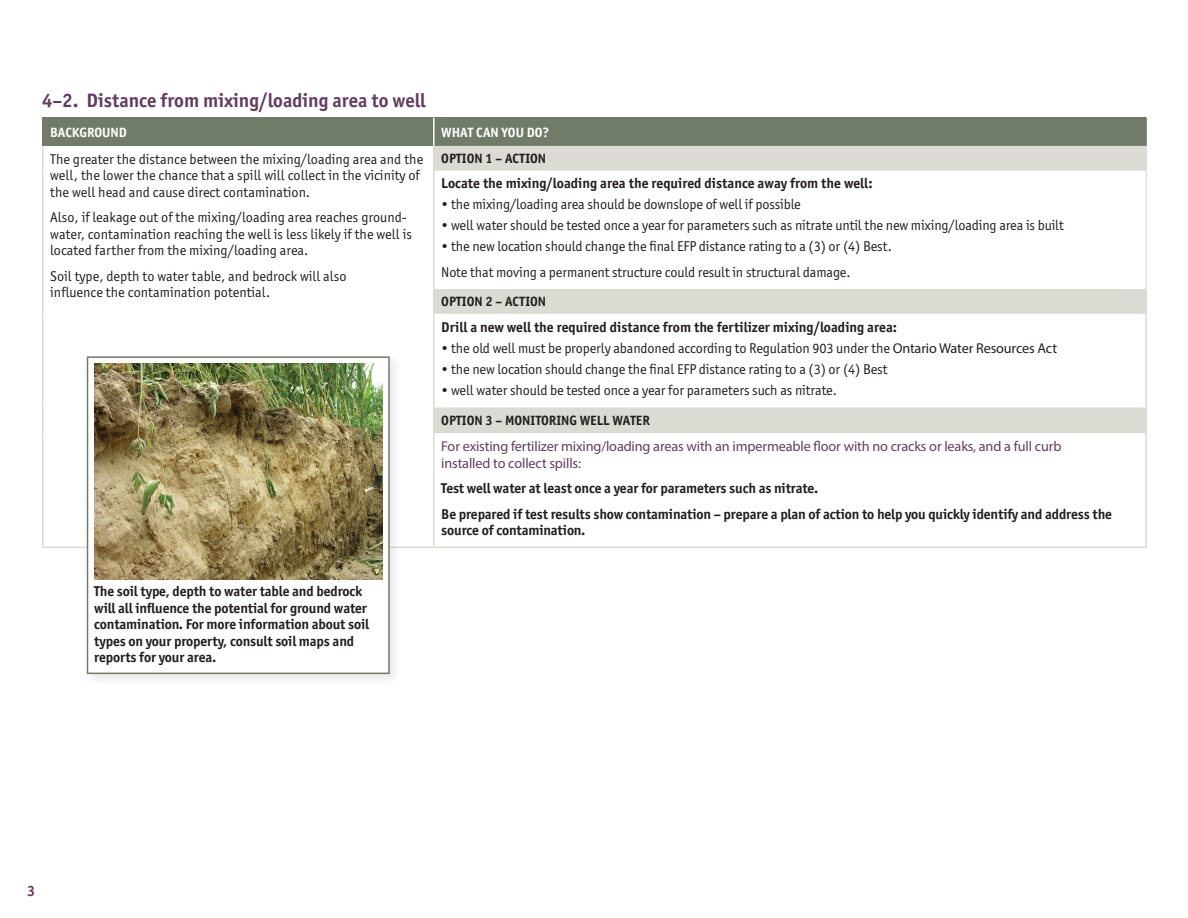
<style>
.page{position:relative;width:1188px;height:918px;background:#fff}
.page>*{position:absolute;margin:0;border:0;box-sizing:border-box;transform-origin:0 0}
.t1{font:700 19.5px "Officina Sans ITC Pro";color:#633d61}
.t2{font:700 15px "Officina Sans ITC Pro";color:#633d61}
.t3{font:14.25px/16.5px "Officina Sans ITC Pro";letter-spacing:-.01em;color:#231f20}
.t4{font:700 14.25px/16.5px "Officina Sans ITC Pro";letter-spacing:-.01em;color:#231f20}
.t5{font:14.25px/16.5px "Myriad Pro";letter-spacing:-.01em;color:#633d61}
.t6{font:700 13.5px "Officina Sans ITC Pro";color:#231f20}
.t7{font:700 13.5px "Officina Sans ITC Pro";color:#fff}
.s1{font-family:"Myriad Pro"}
</style>
<div class="page">
<div style="left:43px;top:118px;width:391px;height:28px;background:#707b68"></div>
<div style="left:434px;top:118px;width:712px;height:28px;background:#707b68"></div>
<svg style="left:435px;top:146px;width:710px;height:287px"></svg>
<hr style="left:1145px;top:118px;width:2px;height:28px;background:#707b68">
<hr style="left:433px;top:146px;width:2px;height:25px;background:#dbdbd4">
<hr style="left:1145px;top:146px;width:2px;height:25px;background:#dbdbd4">
<hr style="left:433px;top:171px;width:2px;height:118px;background:#dbdbd4">
<hr style="left:1145px;top:171px;width:2px;height:118px;background:#e3e3de">
<hr style="left:433px;top:118px;width:2px;height:28px;background:#fff">
<hr style="left:433px;top:289px;width:2px;height:25px;background:#dbdbd4">
<hr style="left:1145px;top:289px;width:2px;height:25px;background:#dbdbd4">
<hr style="left:433px;top:314px;width:2px;height:93px;background:#dbdbd4">
<hr style="left:1145px;top:314px;width:2px;height:93px;background:#dbdbd4">
<hr style="left:433px;top:407px;width:2px;height:26px;background:#dbdbd4">
<hr style="left:1145px;top:407px;width:2px;height:26px;background:#dbdbd4">
<hr style="left:42px;top:547px;width:392px;height:1px;background:#dbdbd4">
<hr style="left:433px;top:433px;width:2px;height:114px;background:#dbdbd4">
<hr style="left:1145px;top:433px;width:2px;height:114px;background:#dbdbd4">
<hr style="left:434px;top:547px;width:713px;height:1px;background:#dbdbd4">
<hr style="left:42px;top:118px;width:2px;height:28px;background:#707b68">
<hr style="left:42px;top:146px;width:2px;height:25px;background:#dbdbd4">
<hr style="left:42px;top:171px;width:2px;height:118px;background:#dbdbd4">
<hr style="left:42px;top:289px;width:2px;height:25px;background:#dbdbd4">
<hr style="left:42px;top:314px;width:2px;height:93px;background:#dbdbd4">
<hr style="left:42px;top:407px;width:2px;height:26px;background:#dbdbd4">
<hr style="left:42px;top:433px;width:2px;height:114px;background:#dbdbd4">
<div style="left:83px;top:353px;width:319px;height:334px;background:#231f20;opacity:.1"></div>
<div style="left:87px;top:356px;width:303px;height:318px;background:#fff;border:2px solid #707b68"></div>
<img style="left:94px;top:364px;width:288px;height:216px">
<h1 class="t1" style="left:42px;top:88px;width:385px">4–2. Distance from mixing/loading area to well</h1>
<p class="t7" style="left:50px;top:124px;width:78px">BACKGROUND</p>
<p class="t7" style="left:441px;top:124px;width:109px">WHAT CAN YOU DO?</p>
<p class="t3" style="left:50px;top:151px;width:375px">The greater the distance between the mixing/loading area and the well, the lower the chance that a spill will collect in the vicinity of the well head and cause direct contamination.</p>
<p class="t3" style="left:50px;top:209px;width:363px">Also, if leakage out of the mixing/loading area reaches ground&shy;water, contamination reaching the well is less likely if the well is located farther from the mixing/loading area.</p>
<p class="t3" style="left:50px;top:268px;width:298px">Soil type, depth to water table, and bedrock will also influence the contamination potential.</p>
<p class="t6" style="left:441px;top:150px;width:106px">OPTION 1 – ACTION</p>
<p class="t4" style="left:441px;top:175px;width:433px">Locate the mixing/loading area the required distance away from the well:</p>
<p class="t3" style="left:441px;top:196px;width:361px">• the mixing/loading area should be downslope of well if possible</p>
<p class="t3" style="left:441px;top:217px;width:624px">• well water should be tested once a year for parameters such as nitrate until the new mixing/loading area is built</p>
<p class="t3" style="left:441px;top:234px;width:452px;line-height:25.5px">• the new location should change the final EFP distance rating to a (3) or (4) Best.<br>Note that moving a permanent structure could result in structural damage.</p>
<p class="t6" style="left:441px;top:293px;width:106px">OPTION 2 – ACTION</p>
<p class="t4" style="left:441px;top:318px;width:457px">Drill a new well the required distance from the fertilizer mixing/loading area:</p>
<p class="t3" style="left:441px;top:339px;width:617px">• the old well must be properly abandoned according to Regulation 903 under the <span class="s1">Ontario Water Resources Act</span></p>
<p class="t3" style="left:441px;top:360px;width:448px">• the new location should change the final EFP distance rating to a (3) or (4) Best</p>
<p class="t3" style="left:441px;top:381px;width:397px">• well water should be tested once a year for parameters such as nitrate.</p>
<p class="t6" style="left:441px;top:412px;width:210px">OPTION 3 – MONITORING WELL WATER</p>
<p class="t5" style="left:441px;top:438px;width:622px">For existing fertilizer mixing/loading areas with an impermeable floor with no cracks or leaks, and a full curb installed to collect spills:</p>
<p class="t4" style="left:441px;top:476px;width:672px;line-height:25.5px">Test well water at least once a year for parameters such as nitrate.<br>Be prepared if test results show contamination – prepare a plan of action to help you quickly identify and address the</p>
<p class="t4" style="left:441px;top:522px;width:145px">source of contamination.</p>
<p class="t4" style="left:94px;top:583px;width:276px">The soil type, depth to water table and bedrock will all influence the potential for ground water contamination. For more information about soil types on your property, consult soil maps and reports for your area.</p>
<p class="t2" style="left:27px;top:882px;width:10px">3</p>
</div>
